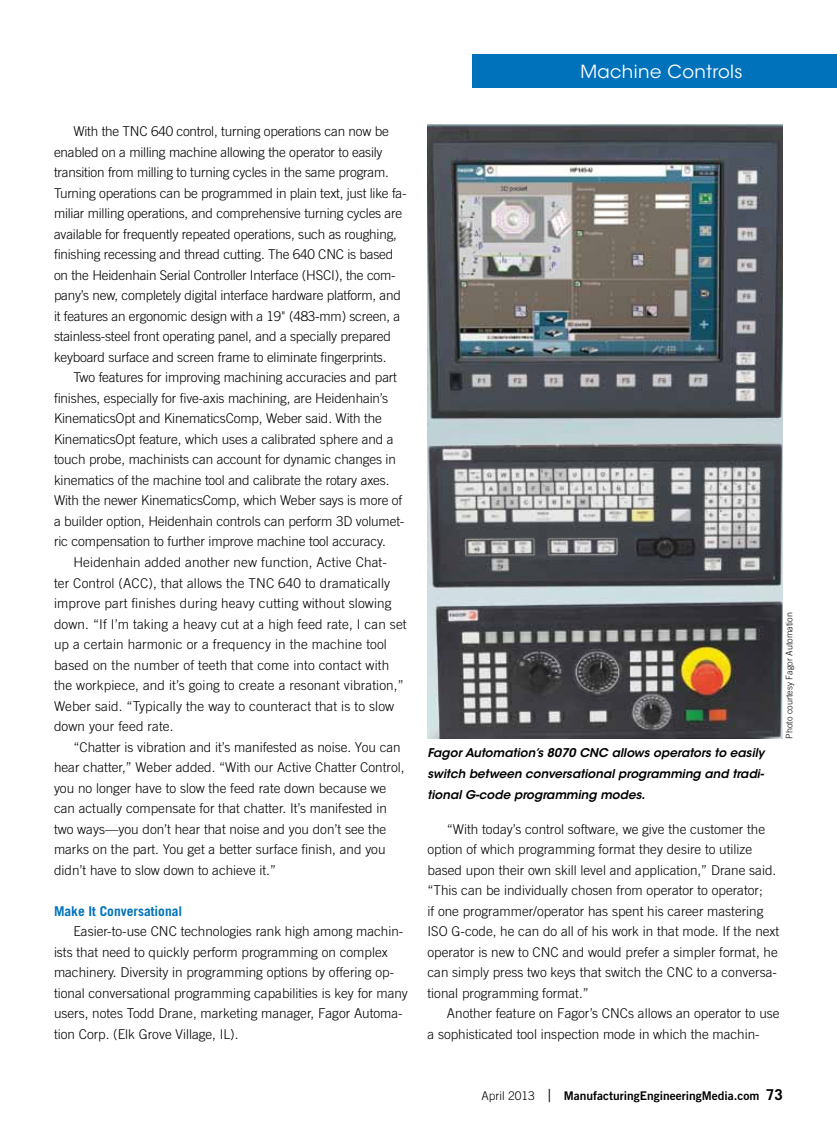
<style>
.page{position:relative;width:837px;height:1134px;background:#fff}
.page>*{position:absolute;margin:0;border:0;box-sizing:border-box;transform-origin:0 0}
.t1{font:18px "ITC Avant Garde Std";letter-spacing:.025em;color:#fff}
.t2{font:300 13.5px/20.5px "Trade Gothic LT Std";color:#000}
.t3{font:700 13.5px "Trade Gothic LT Std";color:#0072bc}
.t4{font:italic 600 12px/21px "ITC Avant Garde Std";color:#000;text-align:justify}
.t5{font:12px "Trade Gothic LT Std Bd 2";color:#000}
.t6{font:300 9px "Trade Gothic LT Std";color:#000}
.s1{font-family:"Trade Gothic LT Std";font-weight:300}
.s2{font-family:"Trade Gothic LT Std";font-weight:300;font-size:18px}
.s3{font-family:"Trade Gothic LT Std";font-weight:700;font-size:15px}
</style>
<div class="page">
<div style="left:472px;top:54px;width:365px;height:34px;background:#0072bc"></div>
<img style="left:428px;top:125px;width:355px;height:614px">
<p class="t2" style="left:54px;top:121px;width:354px;text-indent:19px">With the TNC 640 control, turning operations can now be enabled on a milling machine allowing the operator to easily transition from milling to turning cycles in the same program.<br>Turning operations can be programmed in plain text, just like fa&shy;miliar milling operations, and comprehensive turning cycles are available for frequently repeated operations, such as roughing, finishing recessing and thread cutting. The 640 CNC is based on the Heidenhain Serial Controller Interface (HSCI), the com&shy;pany’s new, completely digital interface hardware platform, and it features an ergonomic design with a 19" (483-mm) screen, a stainless-steel front operating panel, and a specially prepared keyboard surface and screen frame to eliminate fingerprints.</p>
<p class="t2" style="left:54px;top:367px;width:352px;text-indent:19px">Two features for improving machining accuracies and part finishes, especially for five-axis machining, are Heidenhain’s KinematicsOpt and KinematicsComp, Weber said. With the KinematicsOpt feature, which uses a calibrated sphere and a touch probe, machinists can account for dynamic changes in kinematics of the machine tool and calibrate the rotary axes.<br>With the newer KinematicsComp, which Weber says is more of a builder option, Heidenhain controls can perform 3D volumet&shy;ric compensation to further improve machine tool accuracy.</p>
<p class="t2" style="left:54px;top:552px;width:354px;text-indent:19px">Heidenhain added another new function, Active Chat-<br>ter Control (ACC), that allows the TNC 640 to dramatically improve part finishes during heavy cutting without slowing down. “If I’m taking a heavy cut at a high feed rate, I can set up a certain harmonic or a frequency in the machine tool based on the number of teeth that come into contact with the workpiece, and it’s going to create a resonant vibration,” Weber said. “Typically the way to counteract that is to slow down your feed rate.</p>
<p class="t2" style="left:54px;top:736px;width:352px;text-indent:19px">“Chatter is vibration and it’s manifested as noise. You can hear chatter,” Weber added. “With our Active Chatter Control, you no longer have to slow the feed rate down because we can actually compensate for that chatter. It’s manifested in two ways—you don’t hear that noise and you don’t see the marks on the part. You get a better surface finish, and you didn’t have to slow down to achieve it.”</p>
<p class="t3" style="left:54px;top:903px;width:130px">Make It Conversational</p>
<p class="t2" style="left:54px;top:921px;width:355px;text-indent:19px">Easier-to-use CNC technologies rank high among machin&shy;ists that need to quickly perform programming on complex machinery. Diversity in programming options by offering op&shy;tional conversational programming capabilities is key for many users, notes Todd Drane, marketing manager, Fagor Automa&shy;tion Corp. (Elk Grove Village, IL).</p>
<h1 class="t1" style="left:580px;top:60px;width:164px">Machine Controls</h1>
<p class="t4" style="left:428px;top:742px;width:339px">Fagor Automation’s 8070 CNC allows operators to easily switch between conversational programming and tradi&shy;tional G-code programming modes.</p>
<p class="t6" style="left:784px;top:739px;width:128px;rotate:-90deg">Photo courtesy Fagor Automation</p>
<p class="t2" style="left:428px;top:819px;width:353px;text-indent:19px">“With today’s control software, we give the customer the option of which programming format they desire to utilize based upon their own skill level and application,” Drane said. “This can be individually chosen from operator to operator;<br>if one programmer/operator has spent his career mastering ISO G-code, he can do all of his work in that mode. If the next operator is new to CNC and would prefer a simpler format, he can simply press two keys that switch the CNC to a conversa&shy;tional programming format.”</p>
<p class="t2" style="left:428px;top:1003px;width:354px;text-indent:19px">Another feature on Fagor’s CNCs allows an operator to use a sophisticated tool inspection mode in which the machin-</p>
<p class="t5" style="left:482px;top:1088px;width:303px"><span class="s1">April 2013</span> <span class="s2">|</span> ManufacturingEngineeringMedia.com <span class="s3">73</span></p>
</div>
